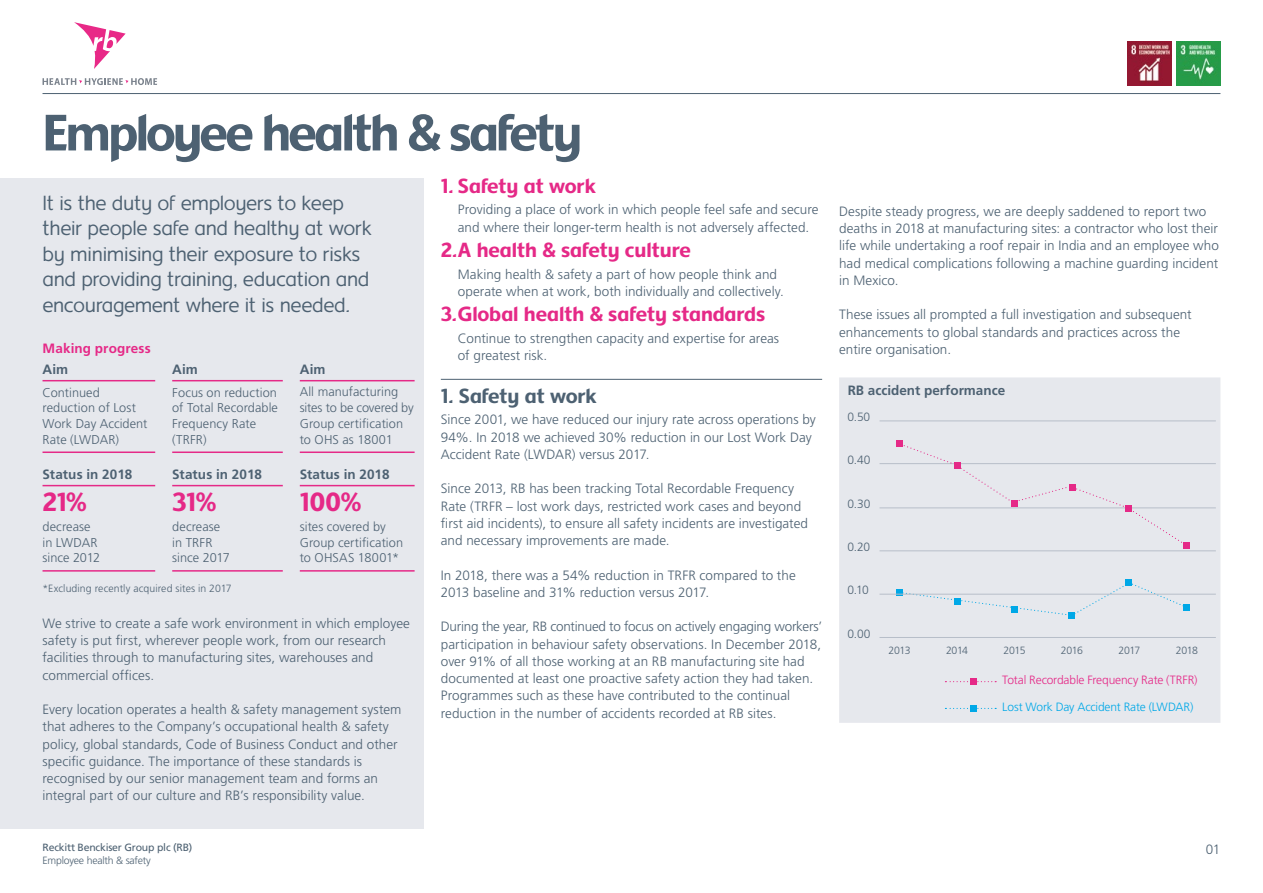
<style>
.page{position:relative;width:1263px;height:893px;background:#fff}
.page>*{position:absolute;margin:0;border:0;box-sizing:border-box;transform-origin:0 0}
.t1{font:52.5px "Kite Display";letter-spacing:-.05em;color:#4d6172}
.t2{font:27px "Kite Display";letter-spacing:-.01em;color:#e52987}
.t3{font:300 21px/25.5px "Kite Display";letter-spacing:-.015em;color:#4d6172}
.t4{font:21px "Kite Display";color:#e52987}
.t5{font:21px "Kite Display";color:#4d6172}
.t6{font:300 13.5px/17.2px "Frutiger LT Std";color:#4d6172}
.t7{font:700 13.5px "Frutiger LT Std";color:#4d6172}
.t8{font:700 13.5px "Frutiger LT Std";letter-spacing:.01em;color:#e52987}
.t9{font:300 12.75px/15.8px "Frutiger LT Std";letter-spacing:.005em;color:#4d6172}
.t10{font:300 12px "Frutiger LT Std";letter-spacing:-.01em;color:#e52987}
.t11{font:300 12px "Frutiger LT Std";letter-spacing:-.015em;color:#00a8e7}
.t12{font:300 12px "Frutiger LT Std";letter-spacing:-.005em;color:#4d6172}
.t13{font:300 10.5px "Frutiger LT Std";letter-spacing:-.02em;color:#4d6172}
.t14{font:300 10.5px "Frutiger LT Std";letter-spacing:.01em;color:#4d6172}
.t15{font:10.5px "Frutiger LT Std";letter-spacing:-.02em;color:#4d6172}
</style>
<div class="page">
<div style="left:0;top:179px;width:424px;height:650px;background:#e6e8ed"></div>
<svg style="left:74px;top:22px;width:52px;height:47px"></svg>
<svg style="left:43px;top:78px;width:114px;height:7px"></svg>
<hr style="left:43px;top:93px;width:1177px;height:1px;background:#4d6172">
<img style="left:1176px;top:41px;width:44px;height:44px">
<img style="left:1127px;top:41px;width:44px;height:44px">
<hr style="left:43px;top:380px;width:112px;height:1px;background:#e52987">
<hr style="left:300px;top:380px;width:115px;height:1px;background:#e52987">
<hr style="left:43px;top:485px;width:112px;height:1px;background:#e52987">
<hr style="left:300px;top:485px;width:115px;height:1px;background:#e52987">
<hr style="left:172px;top:380px;width:111px;height:1px;background:#e52987">
<hr style="left:172px;top:485px;width:111px;height:1px;background:#e52987">
<hr style="left:43px;top:451px;width:112px;height:2px;background:#e52987">
<hr style="left:43px;top:570px;width:112px;height:2px;background:#e52987">
<hr style="left:172px;top:451px;width:111px;height:2px;background:#e52987">
<hr style="left:172px;top:570px;width:111px;height:2px;background:#e52987">
<hr style="left:300px;top:451px;width:115px;height:2px;background:#e52987">
<hr style="left:300px;top:570px;width:115px;height:2px;background:#e52987">
<hr style="left:441px;top:379px;width:381px;height:1px;background:#4d6172">
<div style="left:839px;top:377px;width:381px;height:346px;background:#e6e8ed"></div>
<svg style="left:896px;top:589px;width:3px;height:7px"></svg>
<div style="left:1068px;top:612px;width:7px;height:7px;background:#00a8e7"></div>
<div style="left:1125px;top:579px;width:7px;height:7px;background:#00a8e7"></div>
<div style="left:1183px;top:604px;width:7px;height:7px;background:#00a8e7"></div>
<svg style="left:899px;top:582px;width:289px;height:34px;background:#dee5ec"></svg>
<hr style="left:879px;top:463px;width:337px;height:1px;background:#b7bec9">
<hr style="left:879px;top:637px;width:337px;height:1px;background:#b7bec9">
<hr style="left:879px;top:594px;width:337px;height:1px;background:#b7bec9">
<hr style="left:879px;top:551px;width:337px;height:1px;background:#b7bec9">
<hr style="left:879px;top:508px;width:337px;height:1px;background:#b7bec9">
<hr style="left:879px;top:421px;width:337px;height:1px;background:#b7bec9">
<div style="left:896px;top:440px;width:7px;height:7px;background:#e52987"></div>
<div style="left:1183px;top:542px;width:7px;height:7px;background:#e52987"></div>
<div style="left:898px;top:443px;width:288px;height:102px;background:#e6e8ed"></div>
<svg style="left:945px;top:681px;width:51px;height:1px"></svg>
<svg style="left:945px;top:708px;width:51px;height:1px"></svg>
<div style="left:970px;top:678px;width:7px;height:7px;background:#e52987"></div>
<div style="left:970px;top:705px;width:7px;height:7px;background:#00a8e7"></div>
<h1 class="t1" style="left:43px;top:92px;width:541px">Employee health &amp; safety</h1>
<h3 class="t3" style="left:43px;top:188px;width:330px">It is the duty of employers to keep their people safe and healthy at work by minimising their exposure to risks and providing training, education and encouragement where it is needed.</h3>
<p class="t8" style="left:43px;top:341px;width:110px">Making progress</p>
<p class="t7" style="left:43px;top:361px;width:27px">Aim</p>
<p class="t7" style="left:172px;top:361px;width:27px">Aim</p>
<p class="t7" style="left:300px;top:361px;width:27px">Aim</p>
<p class="t9" style="left:43px;top:384px;width:107px">Continued reduction of Lost<br>Work Day Accident<br>Rate (LWDAR)</p>
<p class="t9" style="left:172px;top:384px;width:107px">Focus on reduction of Total Recordable<br>Frequency Rate (TRFR)</p>
<p class="t9" style="left:300px;top:384px;width:116px">All manufacturing sites to be covered by<br>Group certification to OHS as 18001</p>
<p class="t7" style="left:43px;top:466px;width:91px">Status in 2018</p>
<p class="t7" style="left:172px;top:466px;width:91px">Status in 2018</p>
<p class="t7" style="left:300px;top:466px;width:91px">Status in 2018</p>
<h2 class="t2" style="left:43px;top:481px;width:46px">21%</h2>
<p class="t9" style="left:43px;top:519px;width:59px">decrease in LWDAR since 2012</p>
<h3 class="t4" style="left:441px;top:170px;width:156px">1. Safety at work</h3>
<p class="t6" style="left:458px;top:201px;width:362px">Providing a place of work in which people feel safe and secure and where their longer-term health is not adversely affected.</p>
<h3 class="t4" style="left:441px;top:234px;width:251px">2.A health &amp; safety culture</h3>
<p class="t6" style="left:458px;top:266px;width:328px">Making health &amp; safety a part of how people think and operate when at work, both individually and collectively.</p>
<h3 class="t4" style="left:441px;top:298px;width:326px">3.Global health &amp; safety standards</h3>
<p class="t6" style="left:458px;top:330px;width:323px">Continue to strengthen capacity and expertise for areas of greatest risk.</p>
<h3 class="t5" style="left:441px;top:380px;width:157px">1. Safety at work</h3>
<p class="t6" style="left:441px;top:411px;width:376px">Since 2001, we have reduced our injury rate across operations by<br>94%. In 2018 we achieved 30% reduction in our Lost Work Day<br>Accident Rate (LWDAR) versus 2017.</p>
<p class="t6" style="left:441px;top:480px;width:369px">Since 2013, RB has been tracking Total Recordable Frequency Rate (TRFR – lost work days, restricted work cases and beyond first aid incidents), to ensure all safety incidents are investigated and necessary improvements are made.</p>
<p class="t6" style="left:441px;top:567px;width:356px">In 2018, there was a 54% reduction in TRFR compared to the<br>2013 baseline and 31% reduction versus 2017.</p>
<p class="t6" style="left:441px;top:618px;width:383px">During the year, RB continued to focus on actively engaging workers’ participation in behaviour safety observations. In December 2018, over 91% of all those working at an RB manufacturing site had documented at least one proactive safety action they had taken.<br>Programmes such as these have contributed to the continual reduction in the number of accidents recorded at RB sites.</p>
<h2 class="t2" style="left:172px;top:481px;width:46px">31%</h2>
<p class="t9" style="left:172px;top:519px;width:59px">decrease in TRFR since 2017</p>
<h2 class="t2" style="left:300px;top:481px;width:63px">100%</h2>
<p class="t9" style="left:300px;top:519px;width:105px">sites covered by<br>Group certification to OHSAS 18001*</p>
<p class="t14" style="left:43px;top:582px;width:191px">*Excluding recently acquired sites in 2017</p>
<p class="t6" style="left:43px;top:615px;width:369px">We strive to create a safe work environment in which employee safety is put first, wherever people work, from our research facilities through to manufacturing sites, warehouses and commercial offices.</p>
<p class="t6" style="left:43px;top:701px;width:360px">Every location operates a health &amp; safety management system that adheres to the Company’s occupational health &amp; safety policy, global standards, Code of Business Conduct and other specific guidance. The importance of these standards is recognised by our senior management team and forms an integral part of our culture and RB’s responsibility value.</p>
<p class="t6" style="left:839px;top:203px;width:381px">Despite steady progress, we are deeply saddened to report two deaths in 2018 at manufacturing sites: a contractor who lost their life while undertaking a roof repair in India and an employee who had medical complications following a machine guarding incident in Mexico.</p>
<p class="t6" style="left:839px;top:306px;width:354px">These issues all prompted a full investigation and subsequent enhancements to global standards and practices across the entire organisation.</p>
<p class="t7" style="left:848px;top:383px;width:159px">RB accident performance</p>
<p class="t12" style="left:847px;top:410px;width:24px">0.50</p>
<p class="t12" style="left:847px;top:453px;width:25px">0.40</p>
<p class="t12" style="left:847px;top:497px;width:24px">0.30</p>
<p class="t12" style="left:847px;top:540px;width:24px">0.20</p>
<p class="t12" style="left:847px;top:583px;width:23px">0.10</p>
<p class="t12" style="left:847px;top:627px;width:25px">0.00</p>
<p class="t13" style="left:889px;top:644px;width:23px">2013</p>
<p class="t13" style="left:946px;top:644px;width:24px">2014</p>
<p class="t13" style="left:1003px;top:644px;width:23px">2015</p>
<p class="t13" style="left:1061px;top:644px;width:24px">2016</p>
<p class="t13" style="left:1118px;top:644px;width:23px">2017</p>
<p class="t13" style="left:1176px;top:644px;width:24px">2018</p>
<p class="t10" style="left:1002px;top:673px;width:197px">Total Recordable Frequency Rate (TRFR)</p>
<p class="t11" style="left:1002px;top:700px;width:193px">Lost Work Day Accident Rate (LWDAR)</p>
<p class="t15" style="left:43px;top:842px;width:151px">Reckitt Benckiser Group plc (RB)</p>
<p class="t6" style="left:1206px;top:840px;width:16px">01</p>
<p class="t13" style="left:43px;top:855px;width:110px">Employee health &amp; safety</p>
</div>
